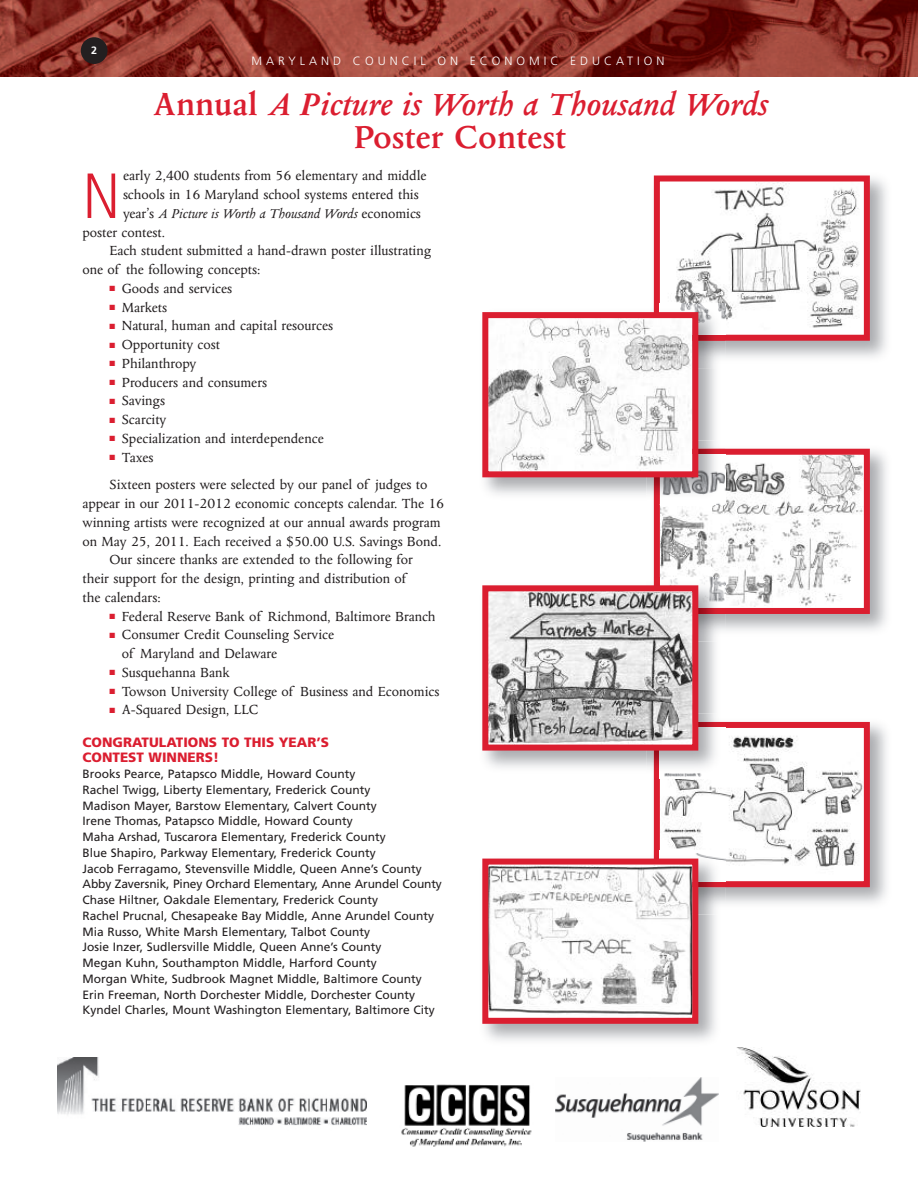
<style>
.page{position:relative;width:918px;height:1188px;background:#fff}
.page>*{position:absolute;margin:0;border:0;box-sizing:border-box;transform-origin:0 0}
.t1{font:300 condensed 63.75px "Frutiger";color:#db1e30}
.t2{font:italic 600 36px/33px "Columbus";color:#db1e30;text-align:center}
.t3{font:15px/27.8px "Columbus";color:#231f20}
.t4{font:italic 15px "Columbus";color:#231f20}
.t5{font:900 13.5px/15px "Frutiger";color:#db1e30}
.t6{font:12px/15.8px "Frutiger";color:#231f20}
.t7{font:300 12px "Frutiger";letter-spacing:.335em;color:#fff}
.t8{font:700 10.65px "Frutiger";color:#fff}
.s1{font-style:normal}
.s2{color:#db1e30}
</style>
<div class="page">
<img style="left:738px;top:1048px;width:123px;height:79px">
<img style="left:0;top:0;width:918px;height:76px">
<img style="left:661px;top:456px;width:202px;height:151px">
<div style="left:654px;top:449px;width:216px;height:165px;border:6px solid #db1e30"></div>
<img style="left:401px;top:1084px;width:131px;height:63px">
<img style="left:555px;top:1078px;width:164px;height:64px">
<img style="left:58px;top:1058px;width:309px;height:67px">
<div style="left:81px;top:37px;width:27px;height:27px;background:#231f20;border-radius:50%"></div>
<img style="left:668px;top:183px;width:192px;height:147px">
<div style="left:654px;top:176px;width:216px;height:165px;border:6px solid #db1e30"></div>
<img style="left:482px;top:368px;width:234px;height:127px">
<img style="left:646px;top:440px;width:79px;height:65px">
<img style="left:654px;top:449px;width:71px;height:56px">
<img style="left:646px;top:304px;width:79px;height:64px">
<img style="left:654px;top:304px;width:71px;height:37px">
<img style="left:660px;top:304px;width:65px;height:31px">
<img style="left:489px;top:319px;width:202px;height:151px">
<div style="left:482px;top:312px;width:216px;height:165px;border:6px solid #db1e30"></div>
<img style="left:661px;top:735px;width:202px;height:138px">
<div style="left:654px;top:722px;width:216px;height:165px;border:6px solid #db1e30"></div>
<img style="left:482px;top:858px;width:234px;height:183px">
<img style="left:646px;top:850px;width:79px;height:65px">
<img style="left:654px;top:850px;width:71px;height:37px">
<img style="left:660px;top:850px;width:65px;height:31px">
<img style="left:489px;top:866px;width:202px;height:151px">
<div style="left:482px;top:859px;width:216px;height:165px;border:6px solid #db1e30"></div>
<img style="left:484px;top:641px;width:232px;height:127px">
<img style="left:646px;top:577px;width:79px;height:64px">
<img style="left:654px;top:577px;width:71px;height:37px">
<img style="left:661px;top:577px;width:64px;height:30px">
<img style="left:646px;top:714px;width:79px;height:64px">
<img style="left:654px;top:722px;width:71px;height:56px">
<img style="left:660px;top:728px;width:65px;height:50px">
<img style="left:489px;top:592px;width:202px;height:152px">
<div style="left:482px;top:585px;width:216px;height:166px;border:6px solid #db1e30"></div>
<p class="t8" style="left:91px;top:46px;width:7px">2</p>
<p class="t7" style="left:251px;top:56px;width:415px">MARYLAND COUNCIL ON ECONOMIC EDUCATION</p>
<h2 class="t2" style="left:153px;top:91px;width:615px"><span class="s1">Annual</span> A Picture is Worth a Thousand Words<br><span class="s1">Poster Contest</span></h2>
<h1 class="t1" style="left:82px;top:170px;width:39px">N</h1>
<p class="t3" style="left:123px;top:163px;width:305px">early 2,400 students from 56 elementary and middle</p>
<p class="t3" style="left:123px;top:182px;width:297px">schools in 16 Maryland school systems entered this</p>
<p class="t4" style="left:123px;top:208px;width:299px"><span class="s1">year’s</span> A Picture is Worth a Thousand Words <span class="s1">economics</span></p>
<p class="t3" style="left:83px;top:220px;width:84px">poster contest.</p>
<p class="t3" style="left:110px;top:238px;width:323px">Each student submitted a hand-drawn poster illustrating</p>
<p class="t3" style="left:83px;top:257px;width:179px">one of the following concepts:</p>
<p class="t3" style="left:110px;top:276px;width:124px"><span class="s2">■</span> Goods and services</p>
<p class="t3" style="left:110px;top:295px;width:59px"><span class="s2">■</span> Markets</p>
<p class="t3" style="left:110px;top:313px;width:225px"><span class="s2">■</span> Natural, human and capital resources</p>
<p class="t3" style="left:110px;top:332px;width:112px"><span class="s2">■</span> Opportunity cost</p>
<p class="t3" style="left:110px;top:351px;width:88px"><span class="s2">■</span> Philanthropy</p>
<p class="t3" style="left:110px;top:370px;width:159px"><span class="s2">■</span> Producers and consumers</p>
<p class="t3" style="left:110px;top:388px;width:57px"><span class="s2">■</span> Savings</p>
<p class="t3" style="left:110px;top:407px;width:58px"><span class="s2">■</span> Scarcity</p>
<p class="t3" style="left:110px;top:426px;width:216px"><span class="s2">■</span> Specialization and interdependence</p>
<p class="t3" style="left:110px;top:445px;width:319px"><span class="s2">■</span> Taxes<br>Sixteen posters were selected by our panel of judges to</p>
<p class="t3" style="left:82px;top:491px;width:363px">appear in our 2011-2012 economic concepts calendar. The 16</p>
<p class="t3" style="left:82px;top:510px;width:360px">winning artists were recognized at our annual awards program</p>
<p class="t3" style="left:82px;top:529px;width:360px">on May 25, 2011. Each received a $50.00 U.S. Savings Bond.</p>
<p class="t3" style="left:109px;top:547px;width:305px">Our sincere thanks are extended to the following for</p>
<p class="t3" style="left:82px;top:566px;width:325px">their support for the design, printing and distribution of</p>
<p class="t3" style="left:82px;top:585px;width:80px">the calendars:</p>
<p class="t3" style="left:110px;top:604px;width:328px"><span class="s2">■</span> Federal Reserve Bank of Richmond, Baltimore Branch</p>
<p class="t3" style="left:122px;top:627px;width:214px;line-height:18.8px;text-indent:-12px"><span class="s2">■</span> Consumer Credit Counseling Service of Maryland and Delaware</p>
<p class="t3" style="left:110px;top:660px;width:122px"><span class="s2">■</span> Susquehanna Bank</p>
<p class="t3" style="left:110px;top:679px;width:331px"><span class="s2">■</span> Towson University College of Business and Economics</p>
<p class="t3" style="left:110px;top:697px;width:151px"><span class="s2">■</span> A-Squared Design, LLC</p>
<p class="t5" style="left:82px;top:736px;width:248px">CONGRATULATIONS TO THIS YEAR’S<br>CONTEST WINNERS!</p>
<p class="t6" style="left:82px;top:767px;width:361px">Brooks Pearce, Patapsco Middle, Howard County<br>Rachel Twigg, Liberty Elementary, Frederick County<br>Madison Mayer, Barstow Elementary, Calvert County<br>Irene Thomas, Patapsco Middle, Howard County<br>Maha Arshad, Tuscarora Elementary, Frederick County<br>Blue Shapiro, Parkway Elementary, Frederick County<br>Jacob Ferragamo, Stevensville Middle, Queen Anne’s County Abby Zaversnik, Piney Orchard Elementary, Anne Arundel County Chase Hiltner, Oakdale Elementary, Frederick County<br>Rachel Prucnal, Chesapeake Bay Middle, Anne Arundel County Mia Russo, White Marsh Elementary, Talbot County<br>Josie Inzer, Sudlersville Middle, Queen Anne’s County<br>Megan Kuhn, Southampton Middle, Harford County<br>Morgan White, Sudbrook Magnet Middle, Baltimore County Erin Freeman, North Dorchester Middle, Dorchester County Kyndel Charles, Mount Washington Elementary, Baltimore City</p>
</div>
